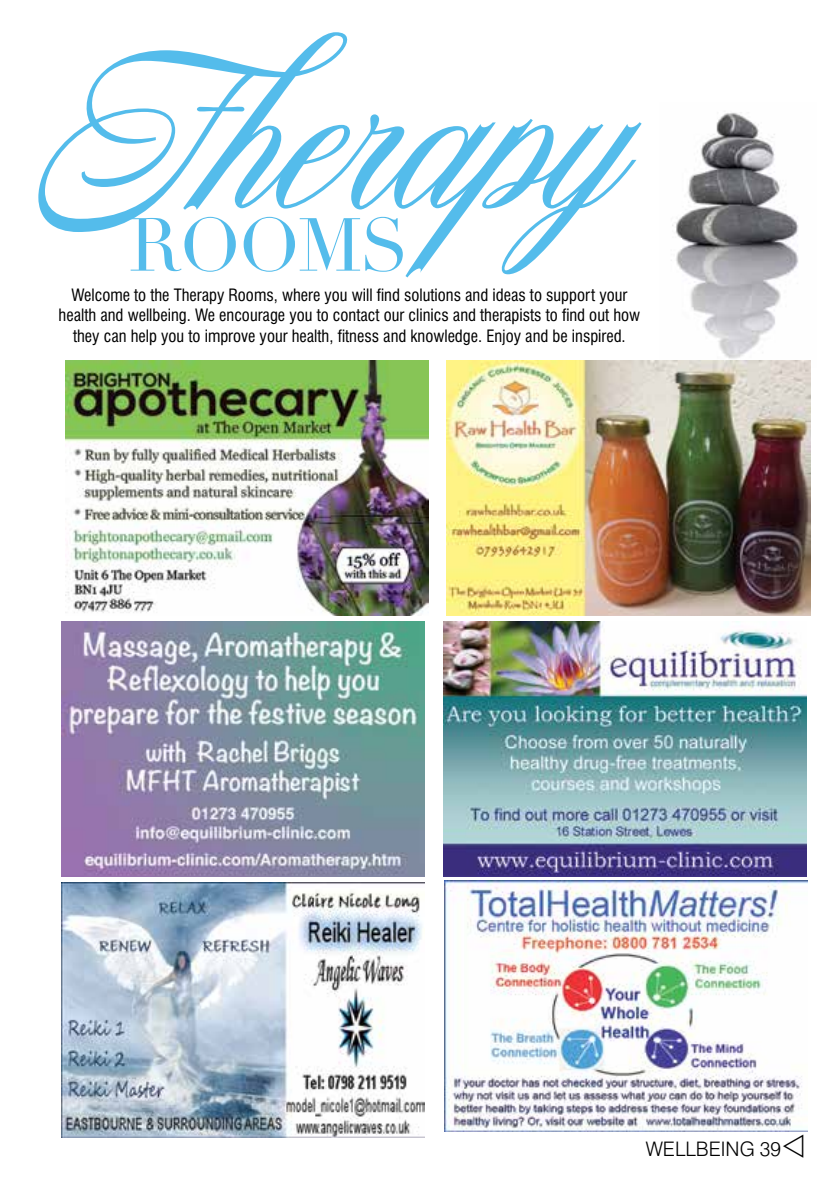
<style>
.page{position:relative;width:840px;height:1191px;background:#fff}
.page>*{position:absolute;margin:0;border:0;box-sizing:border-box;transform-origin:0 0}
.t1{font:700 220px "Nautica";color:#54bceb}
.t2{font:73.6px "Didot";letter-spacing:-.03em;color:#54bceb}
.t3{font:300 20px "Swiss 721 BT";color:#000}
.t4{font:condensed 16.6px/20.2px "Swiss 721 BT";color:#000;text-align:center}
</style>
<div class="page">
<img style="left:671px;top:112px;width:140px;height:255px">
<img style="left:61px;top:882px;width:363px;height:255px">
<img style="left:446px;top:360px;width:363px;height:255px">
<img style="left:61px;top:622px;width:363px;height:254px">
<img style="left:443px;top:622px;width:363px;height:254px">
<img style="left:444px;top:880px;width:362px;height:251px">
<img style="left:65px;top:360px;width:363px;height:255px">
<h1 class="t1" style="left:39px;top:2px;width:591px">Therapy</h1>
<h2 class="t2" style="left:128px;top:201px;width:282px">ROOMS</h2>
<p class="t4" style="left:59px;top:285px;width:582px">Welcome to the Therapy Rooms, where you will find solutions and ideas to support your health and wellbeing. We encourage you to contact our clinics and therapists to find out how they can help you to improve your health, fitness and knowledge. Enjoy and be inspired.</p>
<p class="t3" style="left:645px;top:1136px;width:161px">WELLBEING 39❖</p>
</div>
